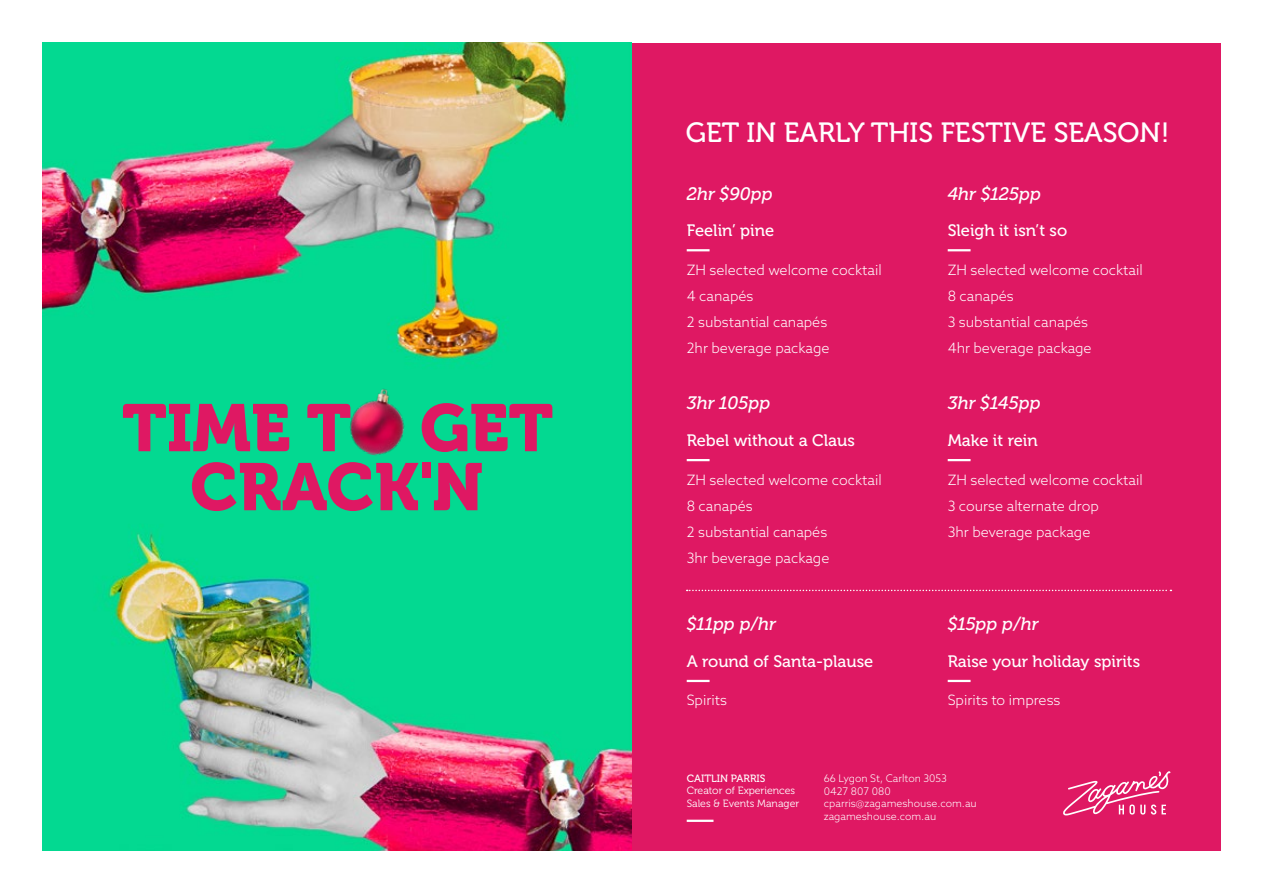
<style>
.page{position:relative;width:1263px;height:893px;background:#fff}
.page>*{position:absolute;margin:0;border:0;box-sizing:border-box;transform-origin:0 0}
.t1{font:66.3px/58.9px "Museo 900";color:#df1863;text-align:center}
.t2{font:27.75px "Museo 500";color:#fff}
.t3{font:italic 18px "Museo 500";color:#fff}
.t4{font:16.5px "Museo 500";color:#fff}
.t5{font:300 14.25px/26.1px "Azo Sans";color:#fff}
.t6{font:300 10.5px/12.6px "Azo Sans";color:#fff}
.t7{font:10.5px/12.6px "Museo 300";color:#fff}
.t8{font:10.5px "Museo 500";color:#fff}
</style>
<div class="page">
<div style="left:624px;top:43px;width:596px;height:807px;background:#df1863"></div>
<svg style="left:687px;top:590px;width:484px;height:1px"></svg>
<img style="left:43px;top:43px;width:588px;height:807px">
<hr style="left:687px;top:249px;width:22px;height:2px;background:#fff">
<hr style="left:687px;top:459px;width:22px;height:2px;background:#fff">
<hr style="left:948px;top:249px;width:22px;height:2px;background:#fff">
<hr style="left:948px;top:459px;width:22px;height:2px;background:#fff">
<hr style="left:687px;top:680px;width:22px;height:2px;background:#fff">
<hr style="left:948px;top:680px;width:22px;height:2px;background:#fff">
<svg style="left:1063px;top:771px;width:107px;height:44px"></svg>
<hr style="left:687px;top:820px;width:26px;height:2px;background:#fff">
<img style="left:343px;top:381px;width:70px;height:79px">
<h1 class="t1" style="left:122px;top:399px;width:433px">TIME TO GET<br>CRACK'N</h1>
<h2 class="t2" style="left:686px;top:117px;width:485px">GET IN EARLY THIS FESTIVE SEASON!</h2>
<p class="t3" style="left:687px;top:183px;width:87px">2hr $90pp</p>
<p class="t4" style="left:687px;top:222px;width:89px">Feelin’ pine</p>
<p class="t5" style="left:687px;top:256px;width:197px">ZH selected welcome cocktail<br>4 canapés<br>2 substantial canapés<br>2hr beverage package</p>
<p class="t3" style="left:687px;top:393px;width:85px">3hr 105pp</p>
<p class="t4" style="left:687px;top:431px;width:170px">Rebel without a Claus</p>
<p class="t5" style="left:687px;top:466px;width:197px">ZH selected welcome cocktail<br>8 canapés<br>2 substantial canapés<br>3hr beverage package</p>
<p class="t3" style="left:687px;top:614px;width:91px">$11pp p/hr</p>
<p class="t4" style="left:687px;top:652px;width:188px">A round of Santa-plause</p>
<p class="t5" style="left:687px;top:687px;width:42px">Spirits</p>
<p class="t3" style="left:948px;top:183px;width:95px">4hr $125pp</p>
<p class="t4" style="left:948px;top:222px;width:121px">Sleigh it isn’t so</p>
<p class="t5" style="left:948px;top:256px;width:197px">ZH selected welcome cocktail<br>8 canapés<br>3 substantial canapés<br>4hr beverage package</p>
<p class="t3" style="left:948px;top:393px;width:94px">3hr $145pp</p>
<p class="t4" style="left:948px;top:431px;width:91px">Make it rein</p>
<p class="t5" style="left:948px;top:466px;width:197px">ZH selected welcome cocktail<br>3 course alternate drop<br>3hr beverage package</p>
<p class="t3" style="left:948px;top:614px;width:92px">$15pp p/hr</p>
<p class="t4" style="left:948px;top:652px;width:194px">Raise your holiday spirits</p>
<p class="t5" style="left:948px;top:687px;width:114px">Spirits to impress</p>
<p class="t8" style="left:687px;top:772px;width:80px">CAITLIN PARRIS</p>
<p class="t7" style="left:687px;top:785px;width:114px">Creator of Experiences<br>Sales &amp; Events Manager</p>
<p class="t6" style="left:824px;top:772px;width:154px">66 Lygon St, Carlton 3053<br>0427 807 080 cparris@zagameshouse.com.au zagameshouse.com.au</p>
</div>
